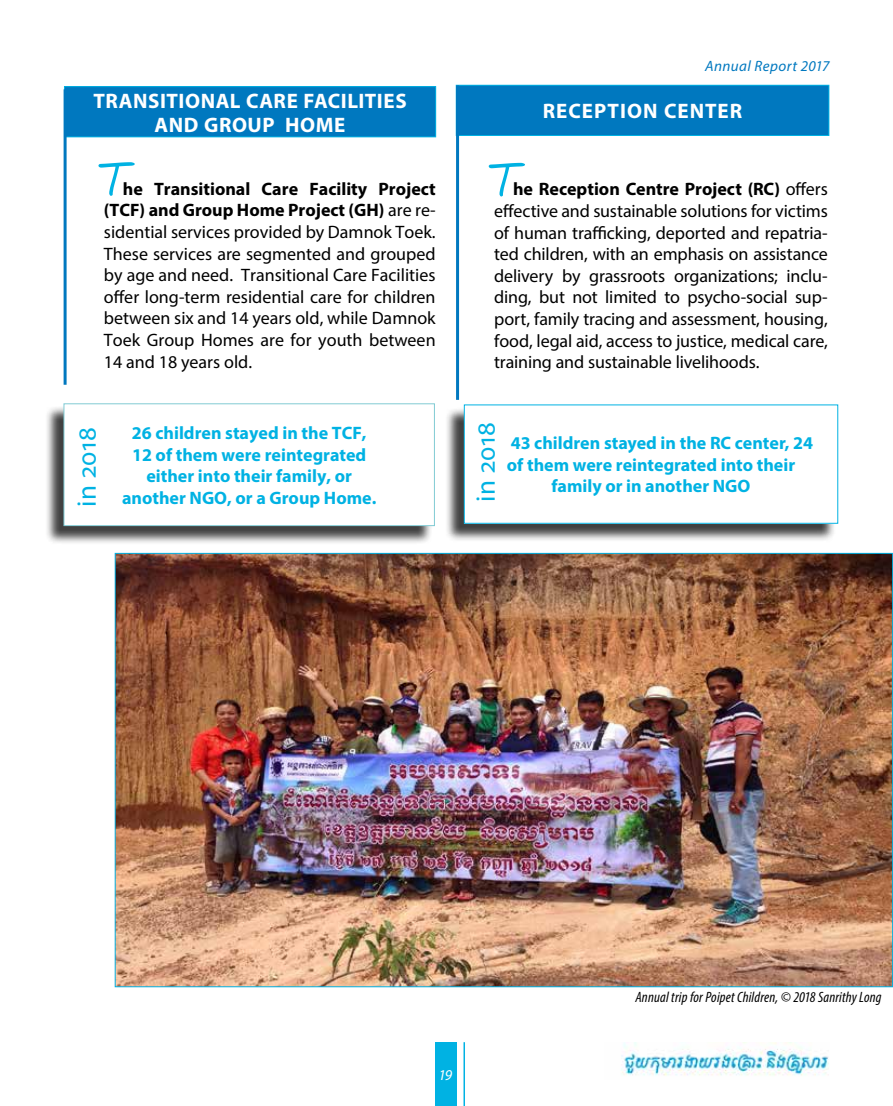
<style>
.page{position:relative;width:893px;height:1106px;background:#fff}
.page>*{position:absolute;margin:0;border:0;box-sizing:border-box;transform-origin:0 0}
.t1{font:700 54px "SF Scribbled Sans";color:#00b2e3}
.t2{font:27px "Myriad Pro";letter-spacing:.02em;color:#00b2e3}
.t3{font:700 21px/24px "Myriad Pro";letter-spacing:.03em;color:#fff;text-align:center}
.t4{font:700 21px "Myriad Pro";letter-spacing:.05em;color:#fff}
.t5{font:18px/21.6px "Myriad Pro";color:#000;text-align:justify}
.t6{font:700 18px/21.6px "Myriad Pro";color:#00b2e3;text-align:center}
.t7{font:italic condensed 15px "Myriad Pro";letter-spacing:.01em;color:#000}
.t8{font:italic 15px "Myriad Pro";letter-spacing:.03em;color:#0078bf}
.t9{font:italic 15px "Myriad Pro";color:#fff}
.s1{font-weight:700}
</style>
<div class="page">
<div style="left:436px;top:1042px;width:21px;height:64px;background:#00b2e3"></div>
<hr style="left:463px;top:1042px;width:2px;height:64px;background:#00b2e3">
<img style="left:621px;top:1042px;width:208px;height:34px">
<div style="left:45px;top:406px;width:387px;height:138px;background:#000;opacity:.75"></div>
<div style="left:64px;top:404px;width:370px;height:121px;background:#fff"></div>
<div style="left:64px;top:403px;width:371px;height:123px;border:1px solid #81cbd4"></div>
<div style="left:456px;top:85px;width:373px;height:50px;background:#0078bf"></div>
<div style="left:456px;top:85px;width:373px;height:51px;border:1px solid #00b2e3"></div>
<div style="left:445px;top:407px;width:391px;height:135px;background:#000;opacity:.75"></div>
<div style="left:464px;top:405px;width:374px;height:118px;background:#fff"></div>
<hr style="left:456px;top:85px;width:3px;height:315px;background:#0078bf">
<div style="left:64px;top:87px;width:372px;height:50px;background:#0078bf"></div>
<div style="left:64px;top:86px;width:372px;height:51px;border:1px solid #00b2e3"></div>
<hr style="left:64px;top:89px;width:3px;height:296px;background:#0078bf">
<img style="left:117px;top:555px;width:774px;height:430px">
<p class="t3" style="left:93px;top:88px;width:315px">TRANSITIONAL CARE FACILITIES<br>AND GROUP HOME</p>
<h1 class="t1" style="left:104px;top:144px;width:20px">T</h1>
<p class="t5" style="left:104px;top:177px;width:333px;text-indent:19px"><span class="s1">he Transitional Care Facility Project (TCF) and Group Home Project (GH)</span> are re&shy;sidential services provided by Damnok Toek.<br>These services are segmented and grouped by age and need. Transitional Care Facilities offer long-term residential care for children between six and 14 years old, while Damnok Toek Group Homes are for youth between 14 and 18 years old.</p>
<h2 class="t2" style="left:70px;top:507px;width:81px;rotate:-90deg">in 2018</h2>
<p class="t6" style="left:122px;top:421px;width:256px">26 children stayed in the TCF,<br>12 of them were reintegrated either into their family, or another NGO, or a Group Home.</p>
<p class="t8" style="left:705px;top:56px;width:126px">Annual Report 2017</p>
<p class="t4" style="left:543px;top:97px;width:201px">RECEPTION CENTER</p>
<h1 class="t1" style="left:494px;top:144px;width:20px">T</h1>
<p class="t5" style="left:494px;top:178px;width:335px;text-indent:19px"><span class="s1">he Reception Centre Project (RC)</span> offers effective and sustainable solutions for victims of human trafficking, deported and repatria&shy;ted children, with an emphasis on assistance delivery by grassroots organizations; inclu&shy;ding, but not limited to psycho-social sup&shy;port, family tracing and assessment, housing, food, legal aid, access to justice, medical care, training and sustainable livelihoods.</p>
<h2 class="t2" style="left:469px;top:502px;width:81px;rotate:-90deg">in 2018</h2>
<p class="t6" style="left:511px;top:432px;width:304px">43 children stayed in the RC center, 24</p>
<p class="t6" style="left:507px;top:453px;width:290px">of them were reintegrated into their</p>
<p class="t6" style="left:552px;top:475px;width:200px">family or in another NGO</p>
<p class="t9" style="left:438px;top:1065px;width:15px">19</p>
<p class="t7" style="left:635px;top:988px;width:248px">Annual trip for Poipet Children, © 2018 Sanrithy Long</p>
</div>
